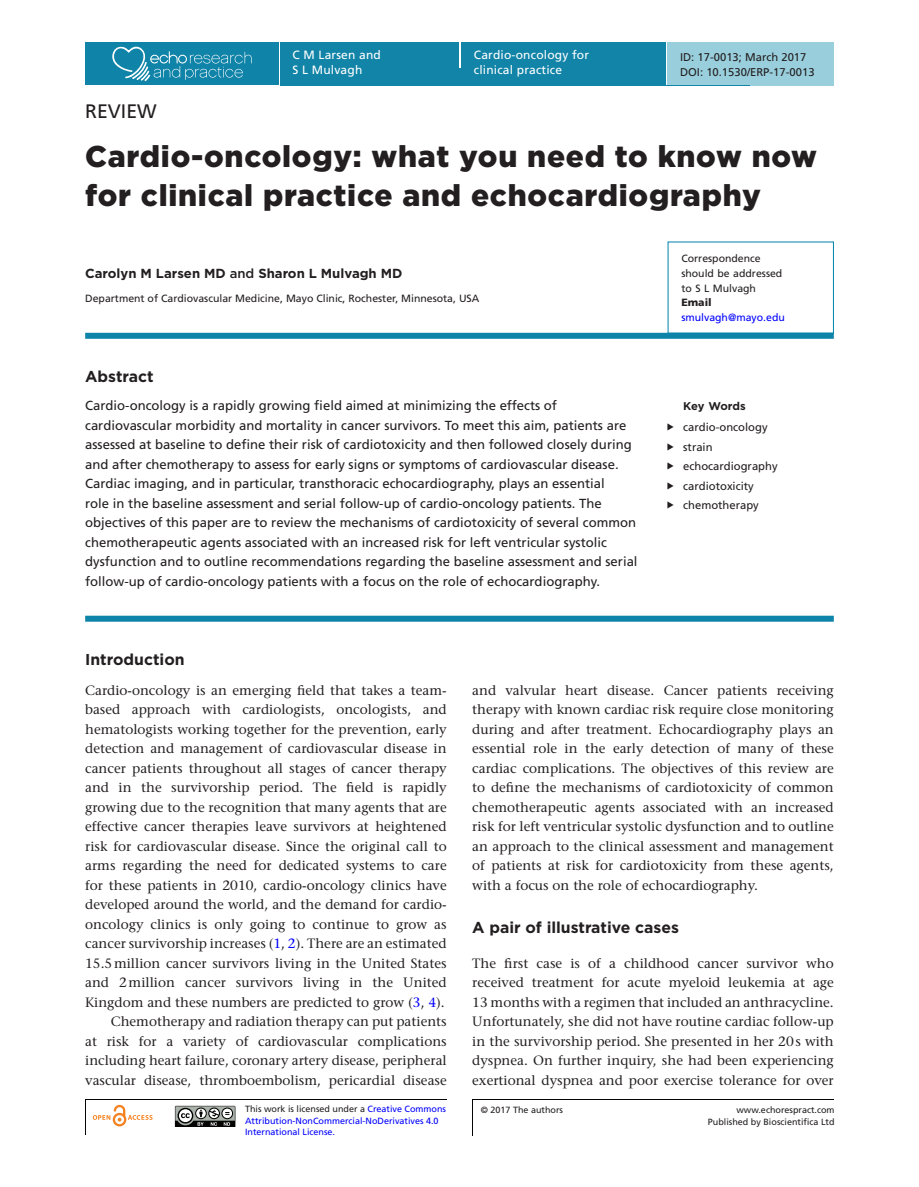
<style>
.page{position:relative;width:919px;height:1187px;background:#fff}
.page>*{position:absolute;margin:0;border:0;box-sizing:border-box;transform-origin:0 0}
.CT{font:900 30px/39px "Gotham";letter-spacing:.025em;color:#231f20}
.AT{font:19.5px "Frutiger LT Std";color:#231f20}
.H1_Rule{font:700 15.75px "Gotham";color:#231f20}
.ABS_H{font:700 15.75px "Gotham";color:#231f20}
.TXT{font:500 13.5px/19.5px "Stone Serif Std";color:#231f20;text-align:justify}
.TXI{font:500 13.5px/19.5px "Stone Serif Std";color:#231f20;text-align:justify}
.ABS_TXT{font:13.2px/19.5px "Frutiger LT Std";color:#231f20}
.AU{font:700 13.2px "Gotham";color:#231f20}
.Article_Title{font:12px/14.7px "Frutiger LT Std";letter-spacing:.015em;color:#fff}
.Author_Name{font:12px/14.7px "Frutiger LT Std";letter-spacing:.015em;color:#fff}
.t1{font:11.25px "Frutiger LT Std";color:#231f20}
.Keywords_Head{font:700 11.25px "Gotham";letter-spacing:-.02em;color:#231f20}
.Address{font:10.5px "Frutiger LT Std";color:#231f20}
.Corres{font:10.5px "Frutiger LT Std";color:#231f20}
.Corres-2{font:10.5px "Frutiger LT Std";color:#00f}
.Corres-3{font:900 10.5px "Frutiger LT Std";color:#231f20}
.t2{font:9px/11.2px "Frutiger LT Std";color:#00f}
.t3{font:9px/11.2px "Frutiger LT Std";color:#231f20;text-align:right}
.s1{font-weight:500}
.s2{color:#00f}
.s3{color:#231f20}
</style>
<div class="page">
<div style="left:85px;top:43px;width:194px;height:42px;background:#0f83a8"></div>
<svg style="left:112px;top:46px;width:139px;height:36px"></svg>
<div style="left:280px;top:51px;width:553px;height:34px;background:#1184a8"></div>
<div style="left:280px;top:43px;width:179px;height:8px;background:#1184a8"></div>
<hr style="left:459px;top:43px;width:2px;height:25px;background:#fff">
<div style="left:461px;top:43px;width:205px;height:42px;background:#1184a8"></div>
<hr style="left:666px;top:43px;width:1px;height:42px;background:#fff">
<div style="left:667px;top:43px;width:83px;height:42px;background:#99cfdd"></div>
<div style="left:750px;top:68px;width:83px;height:17px;background:#99cfdd"></div>
<div style="left:750px;top:43px;width:83px;height:25px;background:#99cfdd"></div>
<hr style="left:85px;top:1099px;width:1px;height:36px;background:#040503">
<hr style="left:472px;top:1099px;width:1px;height:36px;background:#040503">
<hr style="left:85px;top:1098px;width:361px;height:1px;background:#040503">
<hr style="left:472px;top:1099px;width:361px;height:1px;background:#040503">
<svg style="left:93px;top:1104px;width:59px;height:22px"></svg>
<svg style="left:175px;top:1105px;width:60px;height:21px"></svg>
<div style="left:85px;top:333px;width:748px;height:6px;background:#0f84a9"></div>
<div style="left:85px;top:615px;width:748px;height:6px;background:#0f84a9"></div>
<p class="Author_Name" style="left:292px;top:48px;width:90px">C M Larsen and<br>S L Mulvagh</p>
<p class="Article_Title" style="left:474px;top:48px;width:117px">Cardio-oncology for clinical practice</p>
<p class="t1" style="left:680px;top:51px;width:128px">ID: 17-0013; March 2017</p>
<p class="t1" style="left:680px;top:65px;width:136px">DOI: 10.1530/ERP-17-0013</p>
<p class="AT" style="left:85px;top:100px;width:73px">REVIEW</p>
<p class="CT" style="left:85px;top:136px;width:733px">Cardio-oncology: what you need to know now for clinical practice and echocardiography</p>
<p class="AU" style="left:85px;top:264px;width:319px">Carolyn M Larsen MD <span class="s1">and</span> Sharon L Mulvagh MD</p>
<p class="Address" style="left:85px;top:292px;width:396px">Department of Cardiovascular Medicine, Mayo Clinic, Rochester, Minnesota, USA</p>
<p class="ABS_H" style="left:85px;top:365px;width:70px">Abstract</p>
<p class="ABS_TXT" style="left:85px;top:396px;width:554px">Cardio-oncology is a rapidly growing field aimed at minimizing the effects of cardiovascular morbidity and mortality in cancer survivors. To meet this aim, patients are assessed at baseline to define their risk of cardiotoxicity and then followed closely during and after chemotherapy to assess for early signs or symptoms of cardiovascular disease.<br>Cardiac imaging, and in particular, transthoracic echocardiography, plays an essential<br>role in the baseline assessment and serial follow-up of cardio-oncology patients. The objectives of this paper are to review the mechanisms of cardiotoxicity of several common chemotherapeutic agents associated with an increased risk for left ventricular systolic dysfunction and to outline recommendations regarding the baseline assessment and serial follow-up of cardio-oncology patients with a focus on the role of echocardiography.</p>
<p class="Corres" style="left:681px;top:252px;width:81px">Correspondence</p>
<p class="Corres" style="left:681px;top:267px;width:102px">should be addressed</p>
<p class="Corres" style="left:681px;top:282px;width:76px">to S L Mulvagh</p>
<p class="Corres-3" style="left:681px;top:296px;width:32px">Email</p>
<p class="Corres-2" style="left:681px;top:311px;width:105px">smulvagh@mayo.edu</p>
<p class="Keywords_Head" style="left:683px;top:398px;width:64px">Key Words</p>
<p class="t1" style="left:683px;top:420px;width:86px">cardio-oncology</p>
<p class="t1" style="left:683px;top:440px;width:31px">strain</p>
<p class="t1" style="left:683px;top:459px;width:96px">echocardiography</p>
<p class="t1" style="left:683px;top:479px;width:72px">cardiotoxicity</p>
<p class="t1" style="left:683px;top:498px;width:77px">chemotherapy</p>
<p class="H1_Rule" style="left:85px;top:649px;width:101px">Introduction</p>
<p class="TXT" style="left:85px;top:680px;width:363px">Cardio-oncology is an emerging field that takes a team&shy;based approach with cardiologists, oncologists, and hematologists working together for the prevention, early detection and management of cardiovascular disease in cancer patients throughout all stages of cancer therapy and in the survivorship period. The field is rapidly growing due to the recognition that many agents that are effective cancer therapies leave survivors at heightened risk for cardiovascular disease. Since the original call to arms regarding the need for dedicated systems to care for these patients in 2010, cardio-oncology clinics have developed around the world, and the demand for cardio&shy;oncology clinics is only going to continue to grow as cancer survivorship increases (<span class="s2">1</span>, <span class="s2">2</span>). There are an estimated 15.5million cancer survivors living in the United States and 2million cancer survivors living in the United Kingdom and these numbers are predicted to grow (<span class="s2">3</span>, <span class="s2">4</span>).</p>
<p class="TXI" style="left:85px;top:1011px;width:363px;text-indent:26px">Chemotherapy and radiation therapy can put patients at risk for a variety of cardiovascular complications including heart failure, coronary artery disease, peripheral vascular disease, thromboembolism, pericardial disease</p>
<p class="TXI" style="left:472px;top:680px;width:363px">and valvular heart disease. Cancer patients receiving therapy with known cardiac risk require close monitoring during and after treatment. Echocardiography plays an essential role in the early detection of many of these cardiac complications. The objectives of this review are to define the mechanisms of cardiotoxicity of common chemotherapeutic agents associated with an increased risk for left ventricular systolic dysfunction and to outline an approach to the clinical assessment and management of patients at risk for cardiotoxicity from these agents, with a focus on the role of echocardiography.</p>
<h1 class="H1_Rule" style="left:472px;top:917px;width:208px">A pair of illustrative cases</h1>
<p class="TXT" style="left:472px;top:953px;width:363px">The first case is of a childhood cancer survivor who received treatment for acute myeloid leukemia at age 13 months with a regimen that included an anthracycline.<br>Unfortunately, she did not have routine cardiac follow-up in the survivorship period. She presented in her 20s with dyspnea. On further inquiry, she had been experiencing exertional dyspnea and poor exercise tolerance for over</p>
<p class="t2" style="left:245px;top:1103px;width:202px"><span class="s3">This work is licensed under a</span> Creative Commons<br>Attribution-NonCommercial-NoDerivatives 4.0<br>International License.</p>
<p class="t3" style="left:481px;top:1104px;width:84px">© 2017 The authors</p>
<p class="t3" style="left:708px;top:1104px;width:128px">www.echorespract.com<br>Published by Bioscientifica Ltd</p>
</div>
